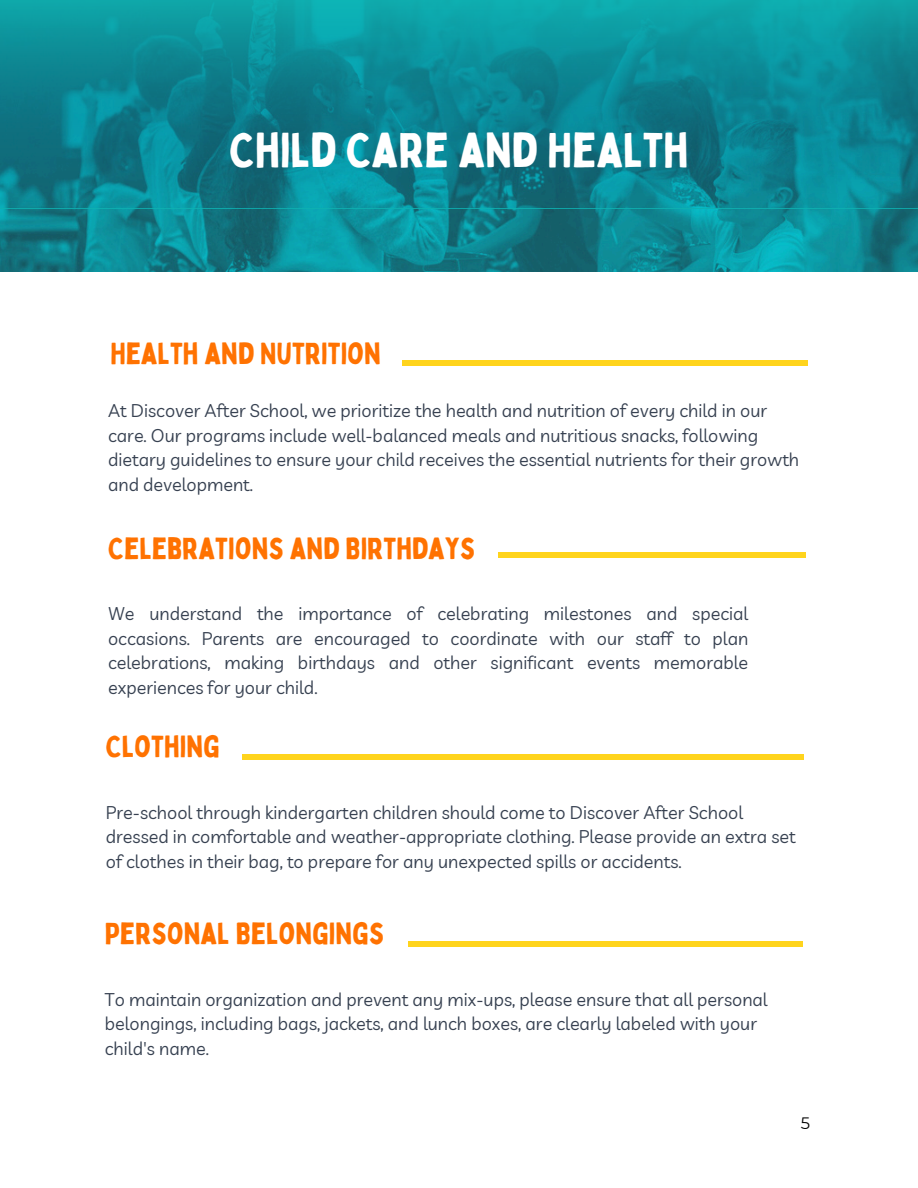
<style>
.page{position:relative;width:918px;height:1188px;background:#fff}
.page>*{position:absolute;margin:0;border:0;box-sizing:border-box;transform-origin:0 0}
.t1{font:48px "Bobby Jones";color:#fff}
.t2{font:30px "Bobby Jones";color:#ff7201}
.t3{font:18px/24.8px "Livvic";color:#374151}
.t4{font:16.5px "Montserrat";color:#000}
</style>
<div class="page">
<img style="left:0;top:208px;width:918px;height:63px">
<svg style="left:0;top:0;width:918px;height:208px;background:#0c8894"></svg>
<div style="left:402px;top:360px;width:406px;height:6px;background:#ffd41d"></div>
<div style="left:498px;top:552px;width:307px;height:6px;background:#ffd41d"></div>
<div style="left:242px;top:754px;width:562px;height:5px;background:#ffd41d"></div>
<div style="left:408px;top:941px;width:394px;height:5px;background:#ffd41d"></div>
<h1 class="t1" style="left:229px;top:120px;width:461px">CHILD CARE AND HEALTH</h1>
<h2 class="t2" style="left:110px;top:335px;width:272px">HEALTH AND NUTRITION</h2>
<p class="t3" style="left:108px;top:398px;width:693px">At Discover After School, we prioritize the health and nutrition of every child in our care. Our programs include well-balanced meals and nutritious snacks, following dietary guidelines to ensure your child receives the essential nutrients for their growth</p>
<h2 class="t3" style="left:108px;top:472px;width:147px">and development.</h2>
<p class="t2" style="left:108px;top:529px;width:369px">CELEBRATIONS AND BIRTHDAYS</p>
<h2 class="t3" style="left:108px;top:601px;width:642px;text-align:justify">We understand the importance of celebrating milestones and special occasions. Parents are encouraged to coordinate with our staff to plan celebrations, making birthdays and other significant events memorable experiences for your child.</h2>
<h2 class="t2" style="left:106px;top:728px;width:115px">CLOTHING</h2>
<p class="t3" style="left:106px;top:799px;width:691px">Pre-school through kindergarten children should come to Discover After School dressed in comfortable and weather-appropriate clothing. Please provide an extra set of clothes in their bag, to prepare for any unexpected spills or accidents.</p>
<h2 class="t2" style="left:105px;top:915px;width:281px">PERSONAL BELONGINGS</h2>
<p class="t3" style="left:105px;top:987px;width:664px">To maintain organization and prevent any mix-ups, please ensure that all personal belongings, including bags, jackets, and lunch boxes, are clearly labeled with your child's name.</p>
<p class="t4" style="left:801px;top:1113px;width:11px">5</p>
</div>
